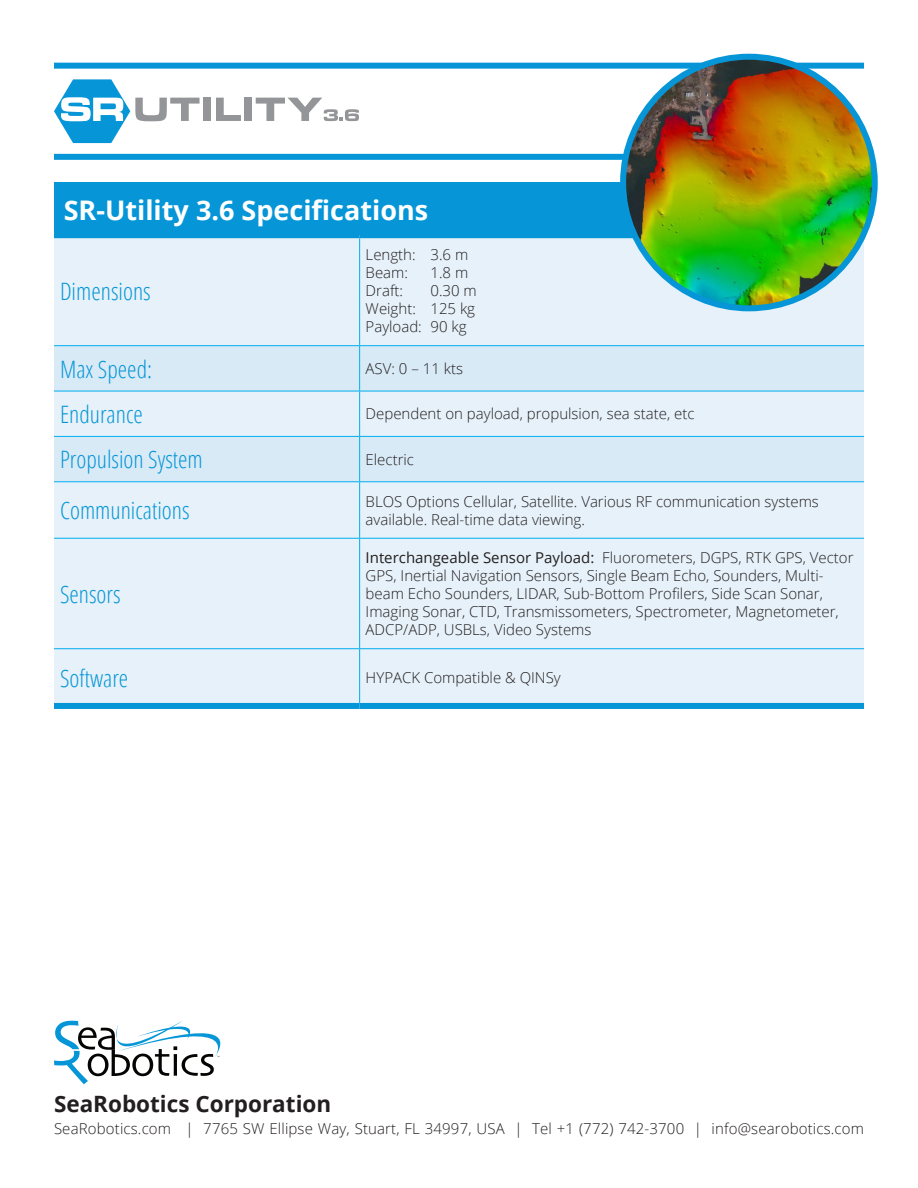
<style>
.page{position:relative;width:918px;height:1188px;background:#fff}
.page>*{position:absolute;margin:0;border:0;box-sizing:border-box;transform-origin:0 0}
.t1{font:700 27px "Open Sans";color:#fff}
.t2{font:300 condensed 24px "Open Sans";color:#0696d7}
.t3{font:700 22.5px "Open Sans";color:#231f20}
.P_td{font:300 15px/18px "Open Sans";color:#231f20}
.s1{font-weight:400}
</style>
<div class="page">
<div style="left:54px;top:183px;width:810px;height:55px;background:#0696d7"></div>
<div style="left:54px;top:238px;width:810px;height:465px;background:#e6f1f9"></div>
<svg style="left:54px;top:346px;width:810px;height:135px;background:#dcebf7"></svg>
<hr style="left:54px;top:345px;width:306px;height:1px;background:#00aeef">
<hr style="left:360px;top:345px;width:504px;height:1px;background:#00aeef">
<hr style="left:54px;top:391px;width:306px;height:1px;background:#00aeef">
<hr style="left:360px;top:391px;width:504px;height:1px;background:#00aeef">
<hr style="left:54px;top:436px;width:306px;height:1px;background:#00aeef">
<hr style="left:360px;top:436px;width:504px;height:1px;background:#00aeef">
<hr style="left:54px;top:481px;width:306px;height:1px;background:#00aeef">
<hr style="left:360px;top:481px;width:504px;height:1px;background:#00aeef">
<hr style="left:54px;top:538px;width:306px;height:1px;background:#00aeef">
<hr style="left:360px;top:538px;width:504px;height:1px;background:#00aeef">
<hr style="left:54px;top:648px;width:306px;height:1px;background:#00aeef">
<hr style="left:360px;top:648px;width:504px;height:1px;background:#00aeef">
<hr style="left:359px;top:238px;width:1px;height:107px;background:#00aeef">
<hr style="left:359px;top:346px;width:1px;height:45px;background:#00aeef">
<hr style="left:359px;top:391px;width:1px;height:45px;background:#00aeef">
<hr style="left:359px;top:437px;width:1px;height:44px;background:#00aeef">
<hr style="left:359px;top:482px;width:1px;height:56px;background:#00aeef">
<hr style="left:359px;top:539px;width:1px;height:109px;background:#00aeef">
<hr style="left:359px;top:649px;width:1px;height:54px;background:#00aeef">
<div style="left:54px;top:703px;width:306px;height:6px;background:#0696d7"></div>
<div style="left:360px;top:703px;width:504px;height:6px;background:#0696d7"></div>
<svg style="left:54px;top:1020px;width:167px;height:64px"></svg>
<div style="left:54px;top:63px;width:810px;height:6px;background:#0696d7"></div>
<div style="left:54px;top:154px;width:810px;height:6px;background:#0696d7"></div>
<img style="left:623px;top:57px;width:252px;height:251px;border-radius:126px">
<div style="left:620px;top:54px;width:258px;height:257px;border:6px solid #0696d7;border-radius:50%"></div>
<div style="left:203px;top:98px;width:8px;height:23px;background:#939598"></div>
<svg style="left:216px;top:98px;width:25px;height:23px"></svg>
<div style="left:244px;top:98px;width:8px;height:23px;background:#939598"></div>
<svg style="left:256px;top:98px;width:103px;height:23px"></svg>
<svg style="left:54px;top:79px;width:146px;height:64px"></svg>
<p class="t1" style="left:64px;top:192px;width:366px">SR-Utility 3.6 Specifications</p>
<p class="t2" style="left:60px;top:275px;width:92px">Dimensions</p>
<p class="P_td" style="left:366px;top:245px;width:104px">Length: 3.6 m</p>
<p class="P_td" style="left:366px;top:263px;width:44px">Beam:</p>
<p class="P_td" style="left:430px;top:263px;width:39px">1.8 m</p>
<p class="P_td" style="left:366px;top:281px;width:39px">Draft:</p>
<p class="P_td" style="left:430px;top:281px;width:48px">0.30 m</p>
<p class="P_td" style="left:366px;top:299px;width:111px">Weight: 125 kg</p>
<p class="P_td" style="left:366px;top:317px;width:102px">Payload: 90 kg</p>
<p class="t2" style="left:60px;top:353px;width:94px">Max Speed:</p>
<p class="P_td" style="left:366px;top:359px;width:99px">ASV: 0 – 11 kts</p>
<p class="t2" style="left:60px;top:398px;width:84px">Endurance</p>
<p class="P_td" style="left:366px;top:405px;width:330px">Dependent on payload, propulsion, sea state, etc</p>
<p class="t2" style="left:60px;top:443px;width:144px">Propulsion System</p>
<p class="P_td" style="left:366px;top:450px;width:50px">Electric</p>
<p class="t2" style="left:60px;top:494px;width:131px">Communications</p>
<p class="P_td" style="left:366px;top:492px;width:455px">BLOS Options Cellular, Satellite. Various RF communication systems available. Real-time data viewing.</p>
<p class="t2" style="left:60px;top:578px;width:62px">Sensors</p>
<p class="P_td" style="left:366px;top:548px;width:489px"><span class="s1">Interchangeable Sensor Payload:</span> Fluorometers, DGPS, RTK GPS, Vector GPS, Inertial Navigation Sensors, Single Beam Echo, Sounders, Multi&shy;beam Echo Sounders, LIDAR, Sub-Bottom Profilers, Side Scan Sonar, Imaging Sonar, CTD, Transmissometers, Spectrometer, Magnetometer, ADCP/ADP, USBLs, Video Systems</p>
<p class="t2" style="left:60px;top:662px;width:70px">Software</p>
<p class="P_td" style="left:366px;top:668px;width:197px">HYPACK Compatible &amp; QINSy</p>
<p class="t3" style="left:54px;top:1087px;width:279px">SeaRobotics Corporation</p>
<p class="P_td" style="left:54px;top:1119px;width:812px">SeaRobotics.com | 7765 SW Ellipse Way, Stuart, FL 34997, USA | Tel +1 (772) 742-3700 | info@searobotics.com</p>
</div>
